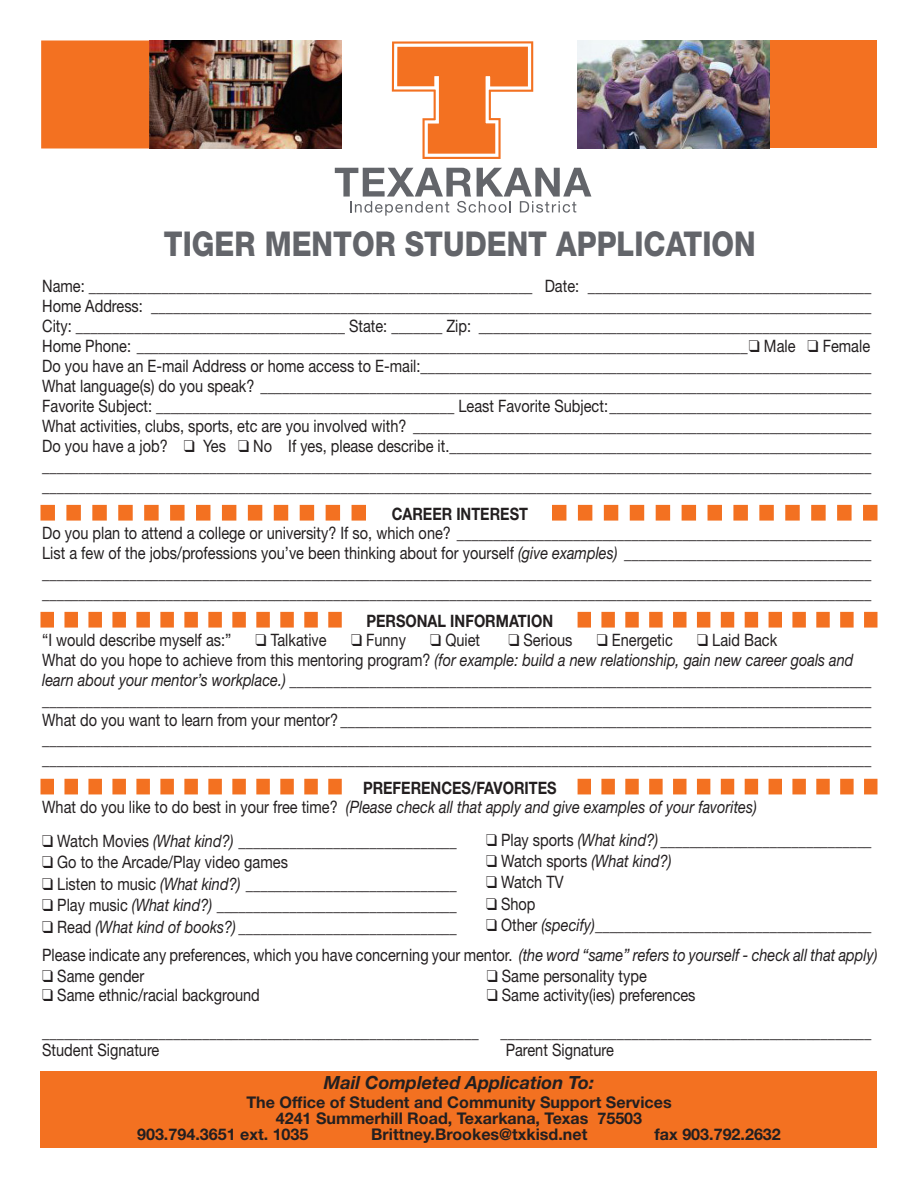
<style>
.page{position:relative;width:918px;height:1188px;background:#fff}
.page>*{position:absolute;margin:0;border:0;box-sizing:border-box;transform-origin:0 0}
.t1{font:800 34.2px "Helvetica Neue LT Std";color:#63656a;scale:.85 1}
.t2{font:italic 700 18.15px "Helvetica Neue LT Std";color:#231f20}
.t3{font:17.1px/20px "Helvetica Neue LT Std";color:#231f20;scale:.85 1}
.t4{font:italic 17.1px/20px "Helvetica Neue LT Std";color:#231f20;scale:.85 1}
.t5{font:700 17.1px "Helvetica Neue LT Std";color:#231f20;scale:.85 1}
.t6{font:700 16.05px "Helvetica Neue LT Std";color:#231f20}
.s1{font-style:italic}
.s2{font-style:normal}
</style>
<div class="page">
<div style="left:40px;top:1071px;width:838px;height:77px;background:#f37121"></div>
<img style="left:578px;top:40px;width:192px;height:108px">
<img style="left:150px;top:40px;width:192px;height:108px">
<div style="left:770px;top:40px;width:108px;height:108px;background:#f37121"></div>
<div style="left:41px;top:40px;width:108px;height:108px;background:#f37121;border:2px solid #f37121"></div>
<svg style="left:552px;top:505px;width:326px;height:16px"></svg>
<svg style="left:40px;top:505px;width:326px;height:16px"></svg>
<svg style="left:578px;top:612px;width:299px;height:16px"></svg>
<svg style="left:40px;top:612px;width:302px;height:16px"></svg>
<svg style="left:578px;top:779px;width:299px;height:15px"></svg>
<svg style="left:40px;top:779px;width:302px;height:15px"></svg>
<svg style="left:391px;top:41px;width:143px;height:118px"></svg>
<svg style="left:335px;top:168px;width:256px;height:48px"></svg>
<p class="t1" style="left:164px;top:224px;width:698px">TIGER MENTOR STUDENT APPLICATION</p>
<p class="t3" style="left:42px;top:276px;width:977px">Name: _____________________________________________________________ Date: _______________________________________</p>
<p class="t3" style="left:42px;top:296px;width:977px">Home Address: ___________________________________________________________________________________________________</p>
<p class="t3" style="left:42px;top:316px;width:977px">City: _____________________________________ State: _______ Zip: ______________________________________________________</p>
<p class="t3" style="left:42px;top:335px;width:976px">Home Phone: ____________________________________________________________________________________❑ Male ❑ Female</p>
<p class="t3" style="left:42px;top:355px;width:977px">Do you have an E-mail Address or home access to E-mail:______________________________________________________________</p>
<p class="t3" style="left:42px;top:375px;width:977px">What language(s) do you speak? ____________________________________________________________________________________</p>
<p class="t3" style="left:42px;top:395px;width:977px">Favorite Subject: _________________________________________ Least Favorite Subject:____________________________________</p>
<p class="t3" style="left:42px;top:415px;width:977px">What activities, clubs, sports, etc are you involved with? _______________________________________________________________</p>
<p class="t3" style="left:42px;top:435px;width:977px">Do you have a job? ❑ Yes ❑ No If yes, please describe it.__________________________________________________________</p>
<p class="t3" style="left:42px;top:455px;width:977px">__________________________________________________________________________________________________________________</p>
<p class="t3" style="left:42px;top:475px;width:977px">__________________________________________________________________________________________________________________</p>
<p class="t5" style="left:392px;top:503px;width:162px">CAREER INTEREST</p>
<p class="t3" style="left:42px;top:522px;width:977px">Do you plan to attend a college or university? If so, which one? _________________________________________________________</p>
<p class="t3" style="left:42px;top:542px;width:977px">List a few of the jobs/professions you’ve been thinking about for yourself <span class="s1">(give examples)</span> __________________________________</p>
<p class="t3" style="left:42px;top:562px;width:977px">__________________________________________________________________________________________________________________</p>
<p class="t3" style="left:42px;top:582px;width:977px">__________________________________________________________________________________________________________________</p>
<p class="t5" style="left:366px;top:610px;width:221px">PERSONAL INFORMATION</p>
<p class="t3" style="left:42px;top:629px;width:224px">“I would describe myself as:”</p>
<p class="t3" style="left:256px;top:629px;width:85px">❑ Talkative</p>
<p class="t3" style="left:351px;top:629px;width:66px">❑ Funny</p>
<p class="t3" style="left:430px;top:629px;width:60px">❑ Quiet</p>
<p class="t3" style="left:508px;top:629px;width:77px">❑ Serious</p>
<p class="t3" style="left:597px;top:629px;width:91px">❑ Energetic</p>
<p class="t3" style="left:697px;top:629px;width:96px">❑ Laid Back</p>
<p class="t4" style="left:42px;top:649px;width:977px"><span class="s2">What do you hope to achieve from this mentoring program?</span> (for example: build a new relationship, gain new career goals and learn about your mentor’s workplace.) ________________________________________________________________________________</p>
<p class="t3" style="left:42px;top:689px;width:977px">__________________________________________________________________________________________________________________</p>
<p class="t3" style="left:42px;top:709px;width:977px">What do you want to learn from your mentor? _________________________________________________________________________</p>
<p class="t3" style="left:42px;top:729px;width:977px">__________________________________________________________________________________________________________________ __________________________________________________________________________________________________________________</p>
<p class="t5" style="left:363px;top:777px;width:229px">PREFERENCES/FAVORITES</p>
<p class="t4" style="left:42px;top:796px;width:842px"><span class="s2">What do you like to do best in your free time?</span> (Please check all that apply and give examples of your favorites)</p>
<p class="t4" style="left:42px;top:831px;width:489px">❑ <span class="s2">Watch Movies</span> (What kind?) ______________________________</p>
<p class="t3" style="left:42px;top:852px;width:291px">❑ Go to the Arcade/Play video games</p>
<p class="t3" style="left:42px;top:874px;width:489px">❑ Listen to music <span class="s1">(What kind?)</span> _____________________________</p>
<p class="t3" style="left:42px;top:895px;width:489px">❑ Play music <span class="s1">(What kind?)</span> _________________________________</p>
<p class="t3" style="left:42px;top:916px;width:489px">❑ Read <span class="s1">(What kind of books?)</span> ______________________________</p>
<p class="t3" style="left:486px;top:829px;width:455px">❑ Play sports <span class="s1">(What kind?)</span> _____________________________</p>
<p class="t3" style="left:486px;top:851px;width:220px">❑ Watch sports <span class="s1">(What kind?)</span></p>
<p class="t3" style="left:486px;top:872px;width:93px">❑ Watch TV</p>
<p class="t3" style="left:486px;top:894px;width:60px">❑ Shop</p>
<p class="t3" style="left:486px;top:915px;width:455px">❑ Other <span class="s1">(specify)</span>______________________________________</p>
<p class="t3" style="left:42px;top:945px;width:984px">Please indicate any preferences, which you have concerning your mentor. <span class="s1">(the word “same” refers to yourself - check all that apply)</span></p>
<p class="t3" style="left:42px;top:966px;width:122px">❑ Same gender</p>
<p class="t3" style="left:487px;top:966px;width:190px">❑ Same personality type</p>
<p class="t3" style="left:42px;top:985px;width:258px">❑ Same ethnic/racial background</p>
<p class="t3" style="left:487px;top:985px;width:247px">❑ Same activity(ies) preferences</p>
<p class="t3" style="left:42px;top:1022px;width:515px">____________________________________________________________</p>
<p class="t3" style="left:501px;top:1022px;width:438px">___________________________________________________</p>
<p class="t3" style="left:42px;top:1040px;width:139px">Student Signature</p>
<p class="t3" style="left:506px;top:1040px;width:129px">Parent Signature</p>
<p class="t2" style="left:324px;top:1072px;width:272px">Mail Completed Application To:</p>
<p class="t6" style="left:246px;top:1092px;width:427px">The Office of Student and Community Support Services</p>
<p class="t6" style="left:276px;top:1108px;width:368px">4241 Summerhill Road, Texarkana, Texas 75503</p>
<p class="t6" style="left:137px;top:1124px;width:173px">903.794.3651 ext. 1035</p>
<p class="t6" style="left:371px;top:1124px;width:218px">Brittney.Brookes@txkisd.net</p>
<p class="t6" style="left:655px;top:1124px;width:128px">fax 903.792.2632</p>
</div>
